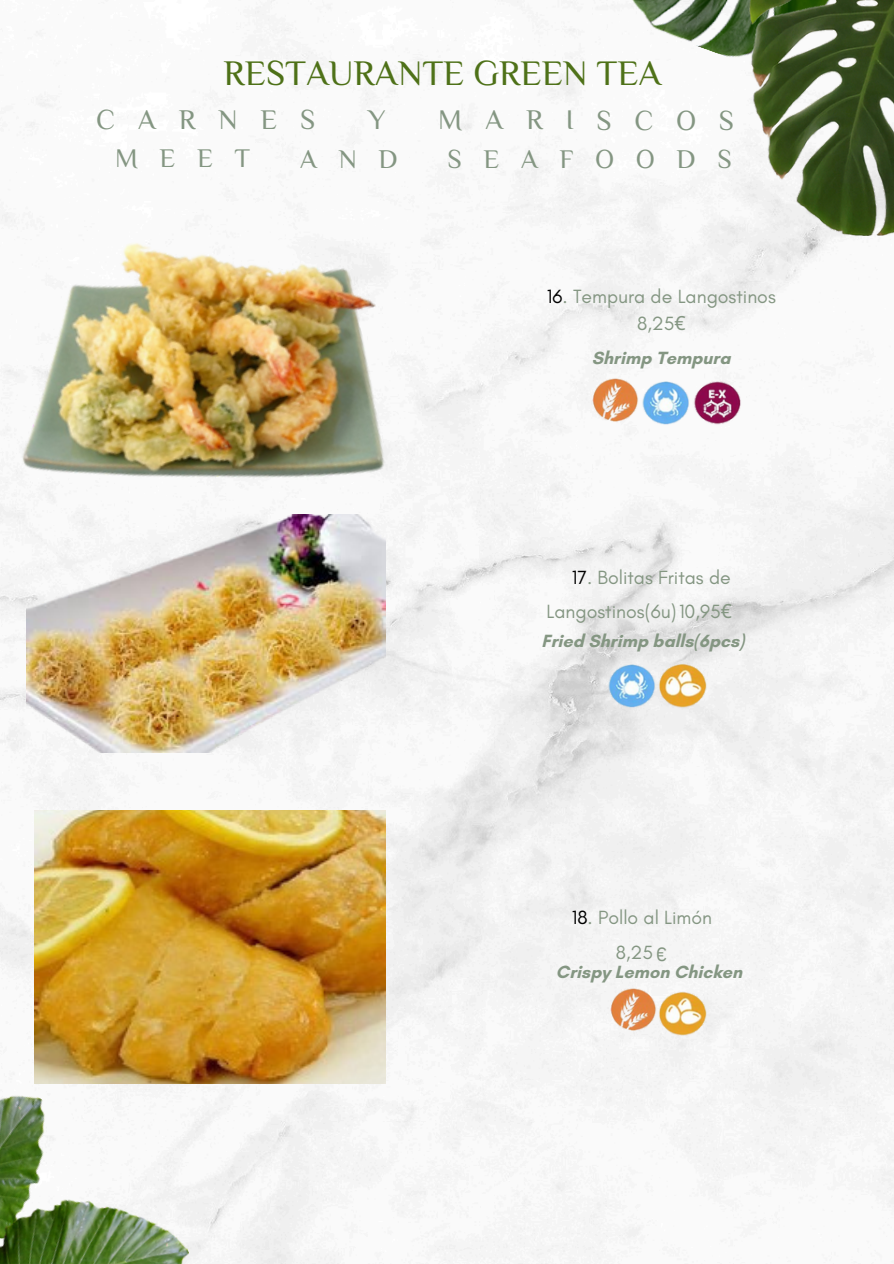
<style>
.page{position:relative;width:894px;height:1264px;background:#fff}
.page>*{position:absolute;margin:0;border:0;box-sizing:border-box;transform-origin:0 0}
.t1{font:35.85px "ZCOOL Xiao Wei";color:#4e7118}
.t2{font:28.35px "ZCOOL Xiao Wei";letter-spacing:.8em;color:#849682}
.t3{font:26.85px "ZCOOL Xiao Wei";letter-spacing:.8em;color:#849682}
.t4{font:19.5px/27px "Glacial Indifference";color:#849682;text-align:center}
.t5{font:700 18px "Glacial Indifference";color:#849682}
.s1{color:#000}
.s2{font-family:"Noto Sans"}
.s3{font-family:"IBM Plex Sans Cond"}
</style>
<div class="page">
<img style="left:0;top:0;width:893px;height:1263px">
<img style="left:0;top:1069px;width:96px;height:99px">
<img style="left:0;top:1168px;width:192px;height:95px">
<img style="left:606px;top:0;width:143px;height:95px">
<img style="left:749px;top:0;width:144px;height:235px">
<img style="left:34px;top:810px;width:351px;height:273px">
<img style="left:0;top:169px;width:450px;height:421px">
<img style="left:26px;top:514px;width:359px;height:239px">
<img style="left:604px;top:665px;width:52px;height:43px">
<img style="left:658px;top:663px;width:49px;height:47px">
<img style="left:588px;top:378px;width:50px;height:44px">
<img style="left:638px;top:381px;width:52px;height:44px">
<img style="left:690px;top:379px;width:51px;height:48px">
<img style="left:607px;top:987px;width:49px;height:43px">
<img style="left:658px;top:991px;width:49px;height:46px">
<p class="t1" style="left:223px;top:53px;width:439px">RESTAURANTE GREEN TEA</p>
<p class="t2" style="left:96px;top:104px;width:220px">CARNES</p>
<p class="t2" style="left:438px;top:104px;width:106px">MAR</p>
<p class="t2" style="left:596px;top:105px;width:139px">SCOS</p>
<p class="t3" style="left:115px;top:144px;width:136px">MEET</p>
<p class="t2" style="left:367px;top:104px;width:19px">Y</p>
<h3 class="t3" style="left:300px;top:144px;width:99px">AND</h3>
<p class="t2" style="left:565px;top:104px;width:10px">I</p>
<p class="t3" style="left:447px;top:144px;width:285px">SEAFOODS</p>
<p class="t4" style="left:546px;top:283px;width:230px"><span class="s1">16</span>. Tempura de Langostinos<br>8,25<span class="s2">€</span></p>
<p class="t5" style="left:591px;top:347px;width:140px">Shrimp Tempura</p>
<h2 class="t4" style="left:571px;top:563px;width:160px"><span class="s1">17</span>. Bolitas Fritas de</h2>
<p class="t4" style="left:546px;top:597px;width:187px">Langostinos(6u)10,95<span class="s2">€</span></p>
<p class="t5" style="left:541px;top:630px;width:204px">Fried Shrimp balls(6pcs)</p>
<p class="t4" style="left:571px;top:903px;width:142px"><span class="s1">18</span>. Pollo al Limón</p>
<p class="t4" style="left:615px;top:939px;width:53px">8,25<span class="s3">€</span></p>
<p class="t5" style="left:556px;top:960px;width:188px">Crispy Lemon Chicken</p>
</div>
